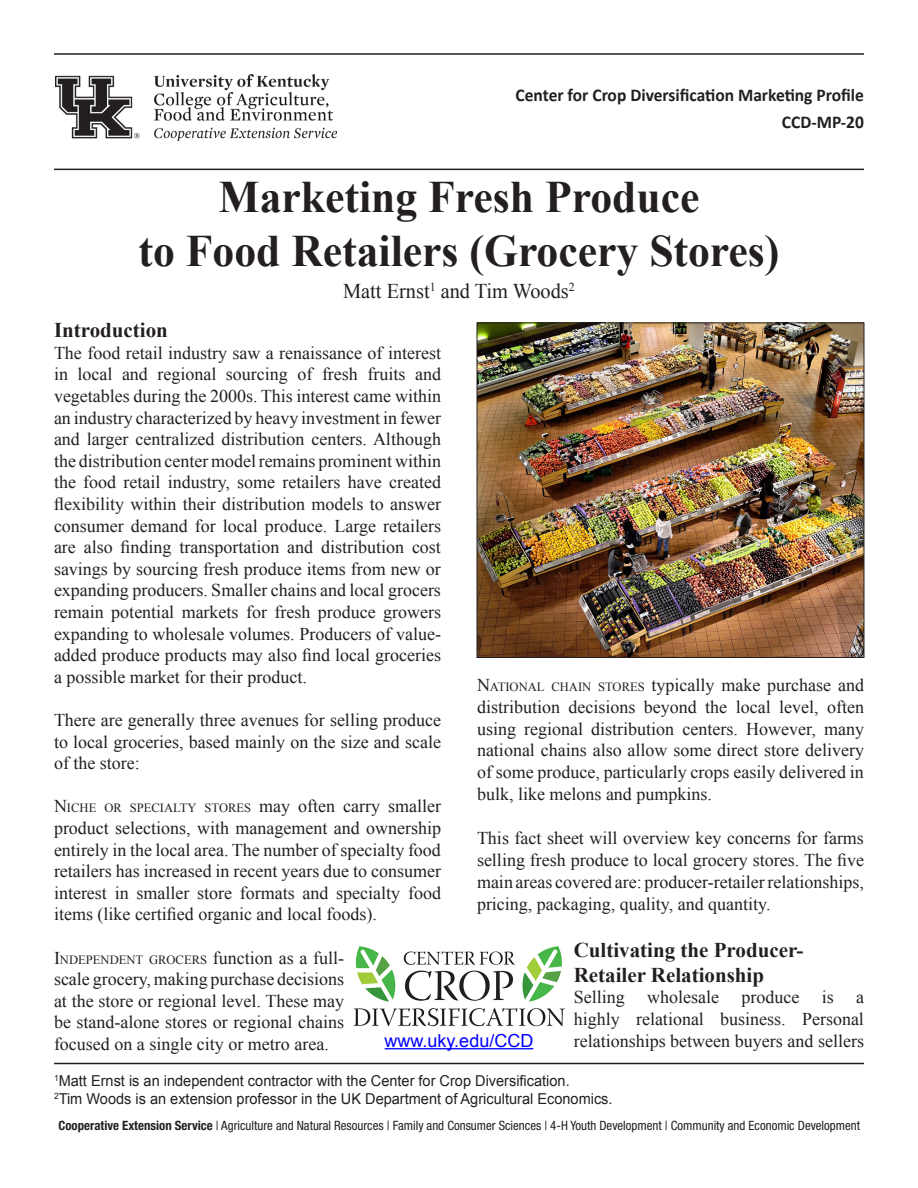
<style>
.page{position:relative;width:918px;height:1188px;background:#fff}
.page>*{position:absolute;margin:0;border:0;box-sizing:border-box;transform-origin:0 0}
.t1{font:700 45px "Times New Roman";color:#231f20}
.Plain_Text{font:700 21px/25.2px "Times New Roman";color:#231f20}
.t2{font:21px "Times New Roman";color:#231f20}
.t3{font:18px/21.6px "Times New Roman";color:#231f20;text-align:justify}
.t4{font:700 18px "Calibri";color:#231f20}
.t5{font:18px "Arial";color:#00f}
.t6{font:15px "Arial";color:#231f20}
.t7{font:condensed 12.9px "Helvetica Neue LT Std";color:#231f20}
.t8{font:12.6px "Times New Roman";color:#231f20}
.s1{font-size:18px}
.s2{font-style:inherit}
.s3{font-size:12.6px}
.s4{font-weight:700}
</style>
<div class="page">
<img style="left:353px;top:946px;width:212px;height:81px">
<hr style="left:54px;top:53px;width:810px;height:2px;background:#231f20">
<hr style="left:54px;top:169px;width:810px;height:1px;background:#231f20">
<hr style="left:54px;top:1063px;width:810px;height:1px;background:#231f20">
<img style="left:56px;top:75px;width:280px;height:65px">
<hr style="left:385px;top:1048px;width:148px;height:1px;background:#00f">
<img style="left:479px;top:325px;width:383px;height:331px">
<div style="left:477px;top:323px;width:387px;height:335px;border:1px solid #231f20"></div>
<p class="t4" style="left:516px;top:84px;width:350px">Center for Crop Diversification Marketing Profile</p>
<p class="t4" style="left:782px;top:111px;width:84px">CCD-MP-20</p>
<p class="t1" style="left:219px;top:166px;width:482px">Marketing Fresh Produce</p>
<p class="t1" style="left:139px;top:220px;width:642px">to Food Retailers (Grocery Stores)</p>
<p class="t2" style="left:343px;top:277px;width:233px">Matt Ernst<sup>1</sup> and Tim Woods<sup>2</sup></p>
<p class="Plain_Text" style="left:54px;top:317px;width:115px">Introduction</p>
<p class="t3" style="left:54px;top:342px;width:389px">The food retail industry saw a renaissance of interest in local and regional sourcing of fresh fruits and vegetables during the 2000s. This interest came within an industry characterized by heavy investment in fewer and larger centralized distribution centers. Although the distribution center model remains prominent within the food retail industry, some retailers have created flexibility within their distribution models to answer consumer demand for local produce. Large retailers are also finding transportation and distribution cost savings by sourcing fresh produce items from new or expanding producers. Smaller chains and local grocers remain potential markets for fresh produce growers expanding to wholesale volumes. Producers of value&shy;added produce products may also find local groceries a possible market for their product.</p>
<p class="t3" style="left:54px;top:709px;width:389px">There are generally three avenues for selling produce to local groceries, based mainly on the size and scale of the store:</p>
<p class="t8" style="left:54px;top:800px;width:389px"><span class="s1">N</span>ICHE OR SPECIALTY STORES <span class="s1">may often carry smaller</span></p>
<p class="t3" style="left:54px;top:817px;width:389px">product selections, with management and ownership entirely in the local area. The number of specialty food retailers has increased in recent years due to consumer interest in smaller store formats and specialty food items (like certified organic and local foods).</p>
<p class="t8" style="left:54px;top:951px;width:292px"><span class="s1">I</span>NDEPENDENT GROCERS <span class="s1">function as a full-</span></p>
<p class="t3" style="left:54px;top:968px;width:292px">scale grocery, making purchase decisions at the store or regional level. These may be stand-alone stores or regional chains focused on a single city or metro area.</p>
<p class="t3" style="left:477px;top:673px;width:389px"><span class="s2">N</span><span class="s3">ATIONAL CHAIN STORES</span> typically make purchase and distribution decisions beyond the local level, often using regional distribution centers. However, many national chains also allow some direct store delivery of some produce, particularly crops easily delivered in bulk, like melons and pumpkins.</p>
<p class="t3" style="left:477px;top:827px;width:389px">This fact sheet will overview key concerns for farms selling fresh produce to local grocery stores. The five main areas covered are: producer-retailer relationships, pricing, packaging, quality, and quantity.</p>
<p class="Plain_Text" style="left:574px;top:936px;width:231px">Cultivating the Producer-<br>Retailer Relationship</p>
<p class="t3" style="left:574px;top:986px;width:292px">Selling wholesale produce is a highly relational business. Personal relationships between buyers and sellers</p>
<p class="t5" style="left:385px;top:1029px;width:150px">www.uky.edu/CCD</p>
<p class="t6" style="left:54px;top:1071px;width:517px"><sup>1</sup>Matt Ernst is an independent contractor with the Center for Crop Diversification.</p>
<p class="t6" style="left:54px;top:1089px;width:560px"><sup>2</sup>Tim Woods is an extension professor in the UK Department of Agricultural Economics.</p>
<p class="t7" style="left:58px;top:1118px;width:803px"><span class="s4">Cooperative Extension Service</span> | Agriculture and Natural Resources | Family and Consumer Sciences | 4-H Youth Development | Community and Economic Development</p>
</div>
